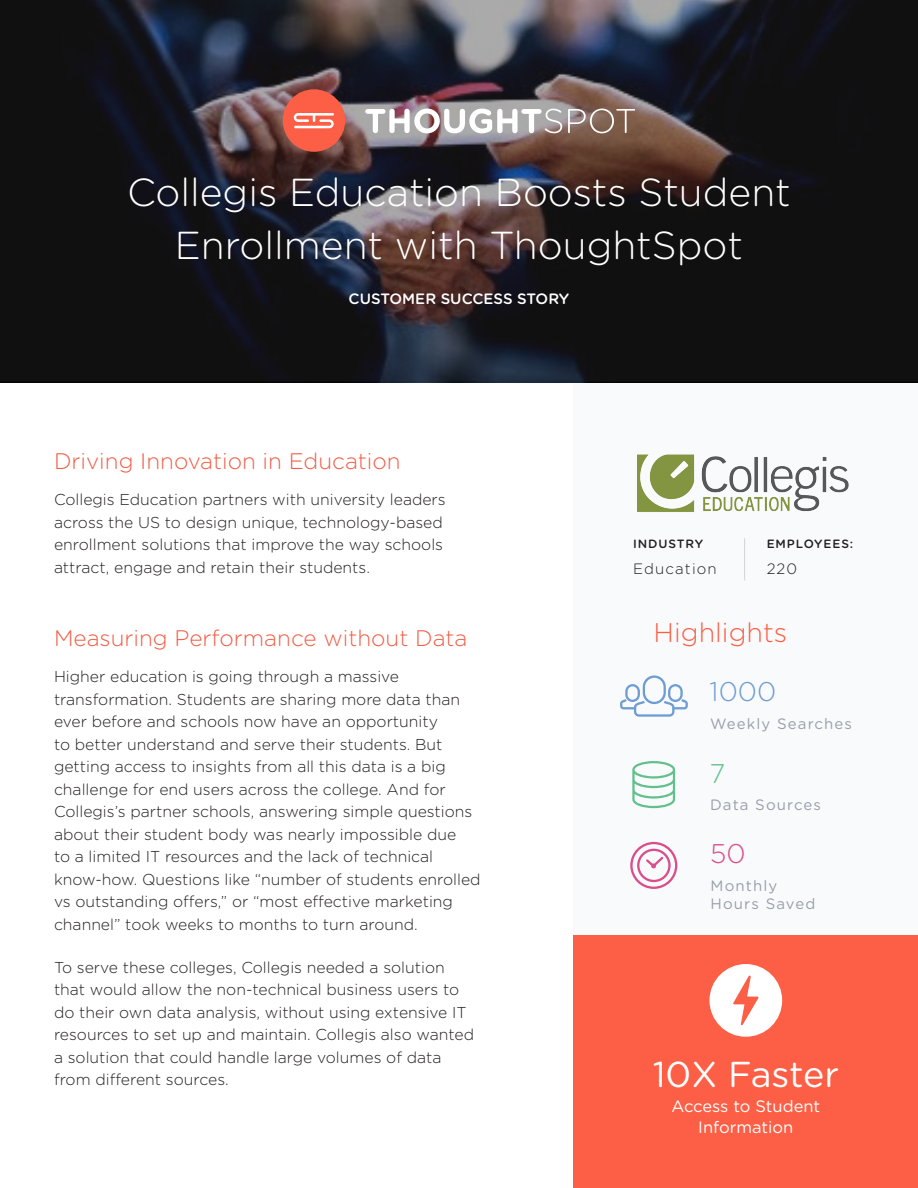
<style>
.page{position:relative;width:918px;height:1188px;background:#fff}
.page>*{position:absolute;margin:0;border:0;box-sizing:border-box;transform-origin:0 0}
.t1{font:300 39px "Gotham Rounded";color:#fff}
.t2{font:36px "Gotham Rounded";color:#fff}
.t3{font:300 27px "Gotham Rounded";color:#fc5f45}
.Company_Attribute_Va{font:300 27px "Gotham Rounded";color:#6e9dd3}
.Company_Attribute_Va-2{font:300 27px "Gotham Rounded";color:#d84f8b}
.Company_Attribute_Va-3{font:300 27px "Gotham Rounded";color:#61c08b}
.TS_Headline{font:300 22.5px "Gotham Rounded";color:#f15e47}
.t4{font:16.5px "Gotham Rounded";color:#fff}
.TS_Body_Text{font:300 15.75px/22.5px "Gotham Rounded";color:#231f20}
.Company_Attribute{font:15px/18px "Gotham Rounded";letter-spacing:.075em;color:#989faa}
.t5{font:500 15px "Gotham Rounded";color:#fff}
.Company_Attribute-2{font:300 15px "Gotham Rounded";letter-spacing:.075em;color:#231f20}
.Company_Attribute-3{font:500 12px "Gotham Rounded";letter-spacing:.075em;color:#231f20}
</style>
<div class="page">
<div style="left:574px;top:382px;width:344px;height:806px;background:#f9fafc"></div>
<svg style="left:0;top:0;width:918px;height:382px;background:#242125"></svg>
<svg style="left:365px;top:109px;width:197px;height:24px"></svg>
<svg style="left:568px;top:109px;width:67px;height:24px;background:#9a8277"></svg>
<div style="left:283px;top:89px;width:62px;height:63px;background:#fd5f46;border-radius:50%"></div>
<svg style="left:294px;top:113px;width:40px;height:15px"></svg>
<div style="left:574px;top:935px;width:344px;height:253px;background:#fc5f45"></div>
<img style="left:637px;top:454px;width:212px;height:58px">
<hr style="left:744px;top:538px;width:1px;height:43px;background:#d1d2d4">
<svg style="left:620px;top:675px;width:68px;height:42px"></svg>
<svg style="left:632px;top:761px;width:43px;height:47px"></svg>
<svg style="left:630px;top:842px;width:47px;height:47px"></svg>
<svg style="left:709px;top:964px;width:73px;height:73px"></svg>
<p class="t1" style="left:127px;top:166px;width:665px">Collegis Education Boosts Student</p>
<p class="t1" style="left:175px;top:219px;width:570px">Enrollment with ThoughtSpot</p>
<p class="t5" style="left:349px;top:288px;width:222px">CUSTOMER SUCCESS STORY</p>
<p class="TS_Headline" style="left:54px;top:446px;width:348px">Driving Innovation in Education</p>
<p class="TS_Body_Text" style="left:54px;top:488px;width:393px">Collegis Education partners with university leaders across the US to design unique, technology-based enrollment solutions that improve the way schools attract, engage and retain their students.</p>
<p class="TS_Headline" style="left:54px;top:623px;width:415px">Measuring Performance without Data</p>
<p class="TS_Body_Text" style="left:54px;top:665px;width:428px">Higher education is going through a massive transformation. Students are sharing more data than ever before and schools now have an opportunity<br>to better understand and serve their students. But getting access to insights from all this data is a big challenge for end users across the college. And for Collegis’s partner schools, answering simple questions about their student body was nearly impossible due<br>to a limited IT resources and the lack of technical know-how. Questions like “number of students enrolled vs outstanding offers,” or “most effective marketing channel” took weeks to months to turn around.</p>
<p class="TS_Body_Text" style="left:54px;top:955px;width:422px">To serve these colleges, Collegis needed a solution that would allow the non-technical business users to do their own data analysis, without using extensive IT resources to set up and maintain. Collegis also wanted a solution that could handle large volumes of data from different sources.</p>
<p class="Company_Attribute-3" style="left:767px;top:535px;width:88px">EMPLOYEES:</p>
<p class="Company_Attribute-3" style="left:633px;top:535px;width:72px">INDUSTRY</p>
<p class="Company_Attribute-2" style="left:633px;top:559px;width:85px">Education</p>
<p class="Company_Attribute-2" style="left:767px;top:559px;width:32px">220</p>
<p class="t3" style="left:654px;top:615px;width:135px">Highlights</p>
<p class="Company_Attribute_Va" style="left:710px;top:674px;width:68px">1000</p>
<p class="Company_Attribute" style="left:710px;top:714px;width:143px">Weekly Searches</p>
<p class="Company_Attribute_Va-3" style="left:710px;top:755px;width:17px">7</p>
<p class="Company_Attribute" style="left:710px;top:795px;width:112px">Data Sources</p>
<p class="Company_Attribute_Va-2" style="left:710px;top:836px;width:37px">50</p>
<p class="Company_Attribute" style="left:711px;top:876px;width:106px">Monthly<br>Hours Saved</p>
<p class="t2" style="left:653px;top:1049px;width:188px">10X Faster</p>
<p class="t4" style="left:671px;top:1095px;width:150px">Access to Student</p>
<p class="t4" style="left:698px;top:1116px;width:97px">Information</p>
</div>
